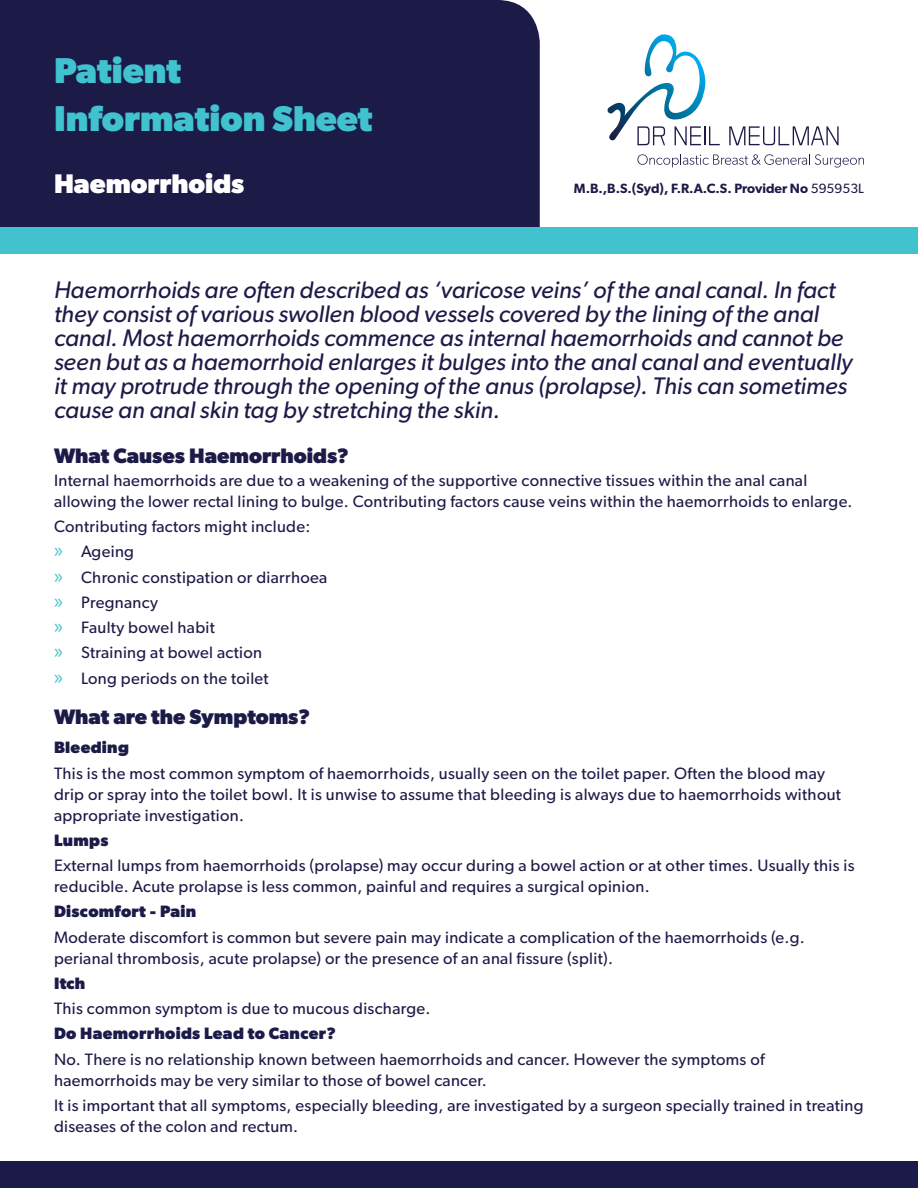
<style>
.page{position:relative;width:918px;height:1188px;background:#fff}
.page>*{position:absolute;margin:0;border:0;box-sizing:border-box;transform-origin:0 0}
.Head{font:700 36px/48px "Gibson";color:#40c2cf}
.Sub_Head{font:700 27px "Gibson";color:#fff}
.Sub_Head_Thin{font:italic 24px/24px "Gibson";color:#1c1b48}
.Sub_Head-2{font:700 21px "Gibson";color:#1c1b48}
.Body{font:16.5px/21px "Gibson";letter-spacing:.02em;color:#1c1b48}
.Body-2{font:700 16.5px "Gibson";letter-spacing:.02em;color:#1c1b48}
.t1{font:600 13.5px "Gibson";color:#1c1b48}
.s1{font-weight:400}
.s2{font-family:"Myriad Pro";font-size:21px;color:#40c2cf}
</style>
<div class="page">
<div style="left:0;top:0;width:540px;height:228px;background:#1c1b48"></div>
<div style="left:0;top:228px;width:918px;height:26px;background:#40c2cf"></div>
<svg style="left:637px;top:154px;width:227px;height:14px"></svg>
<svg style="left:607px;top:34px;width:113px;height:111px"></svg>
<svg style="left:729px;top:126px;width:110px;height:19px"></svg>
<div style="left:0;top:1161px;width:918px;height:27px;background:#1c1b48"></div>
<p class="Head" style="left:54px;top:46px;width:320px">Patient<br>Information Sheet</p>
<p class="Sub_Head" style="left:54px;top:167px;width:192px">Haemorrhoids</p>
<p class="t1" style="left:574px;top:180px;width:292px">M.B.,B.S.(Syd), F.R.A.C.S. Provider No <span class="s1">595953L</span></p>
<p class="Sub_Head_Thin" style="left:54px;top:278px;width:800px">Haemorrhoids are often described as ‘varicose veins’ of the anal canal. In fact they consist of various swollen blood vessels covered by the lining of the anal canal. Most haemorrhoids commence as internal haemorrhoids and cannot be seen but as a haemorrhoid enlarges it bulges into the anal canal and eventually it may protrude through the opening of the anus (prolapse). This can sometimes cause an anal skin tag by stretching the skin.</p>
<p class="Sub_Head-2" style="left:54px;top:443px;width:296px">What Causes Haemorrhoids?</p>
<p class="Body" style="left:54px;top:469px;width:800px">Internal haemorrhoids are due to a weakening of the supportive connective tissues within the anal canal allowing the lower rectal lining to bulge. Contributing factors cause veins within the haemorrhoids to enlarge.</p>
<p class="Body" style="left:54px;top:516px;width:258px">Contributing factors might include:</p>
<p class="Body" style="left:54px;top:541px;width:82px"><span class="s2">»</span> Ageing</p>
<p class="Body" style="left:54px;top:566px;width:275px"><span class="s2">»</span> Chronic constipation or diarrhoea</p>
<p class="Body" style="left:54px;top:591px;width:105px"><span class="s2">»</span> Pregnancy</p>
<p class="Body" style="left:54px;top:617px;width:162px"><span class="s2">»</span> Faulty bowel habit</p>
<p class="Body" style="left:54px;top:642px;width:210px"><span class="s2">»</span> Straining at bowel action</p>
<p class="Body" style="left:54px;top:667px;width:216px"><span class="s2">»</span> Long periods on the toilet</p>
<p class="Sub_Head-2" style="left:54px;top:704px;width:258px">What are the Symptoms?</p>
<p class="Body-2" style="left:54px;top:738px;width:76px">Bleeding</p>
<p class="Body" style="left:54px;top:762px;width:789px">This is the most common symptom of haemorrhoids, usually seen on the toilet paper. Often the blood may drip or spray into the toilet bowl. It is unwise to assume that bleeding is always due to haemorrhoids without appropriate investigation.</p>
<p class="Body-2" style="left:54px;top:830px;width:56px">Lumps</p>
<p class="Body" style="left:54px;top:855px;width:802px">External lumps from haemorrhoids (prolapse) may occur during a bowel action or at other times. Usually this is reducible. Acute prolapse is less common, painful and requires a surgical opinion.</p>
<p class="Body-2" style="left:54px;top:902px;width:144px">Discomfort - Pain</p>
<p class="Body" style="left:54px;top:926px;width:752px">Moderate discomfort is common but severe pain may indicate a complication of the haemorrhoids (e.g. perianal thrombosis, acute prolapse) or the presence of an anal fissure (split).</p>
<p class="Body-2" style="left:54px;top:973px;width:33px">Itch</p>
<p class="Body" style="left:54px;top:998px;width:378px">This common symptom is due to mucous discharge.</p>
<p class="Body-2" style="left:54px;top:1024px;width:283px">Do Haemorrhoids Lead to Cancer?</p>
<p class="Body" style="left:54px;top:1048px;width:712px">No. There is no relationship known between haemorrhoids and cancer. However the symptoms of haemorrhoids may be very similar to those of bowel cancer.</p>
<p class="Body" style="left:54px;top:1094px;width:811px">It is important that all symptoms, especially bleeding, are investigated by a surgeon specially trained in treating diseases of the colon and rectum.</p>
</div>
